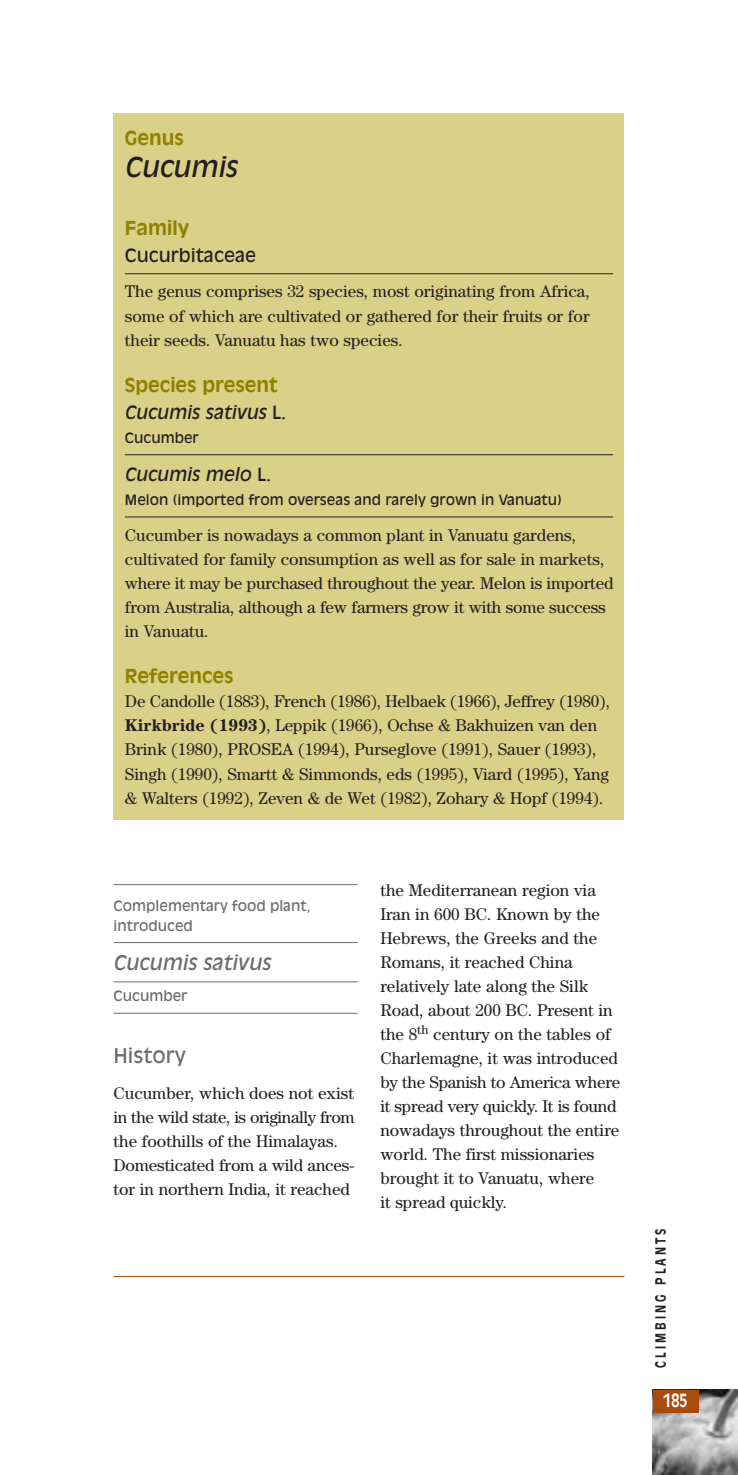
<style>
.page{position:relative;width:738px;height:1475px;background:#fff}
.page>*{position:absolute;margin:0;border:0;box-sizing:border-box;transform-origin:0 0}
.t1{font:italic 27px "Antique Olive";color:#231f20}
.t2{font:italic 20px "Antique Olive";color:#6c6d70}
.t3{font:20px "Antique Olive";color:#6c6d70}
.t4{font:700 19px "Antique Olive";color:#8f8100}
.t5{font:italic 18px "Antique Olive";color:#231f20}
.t6{font:18px "Antique Olive";color:#231f20}
.t7{font:700 18px "Antique Olive";color:#fff;scale:.8 1}
.t8{font:17px/24px "Century";color:#231f20}
.t9{font:14px "Antique Olive";color:#231f20}
.t10{font:14px/20px "Antique Olive";color:#6c6d70}
.t11{font:700 14px "Antique Olive";letter-spacing:.28em;color:#231f20;scale:.8 1}
.s1{font-style:normal}
.s2{font-weight:700}
</style>
<div class="page">
<hr style="left:113px;top:884px;width:244px;height:1px;background:#6c6d70">
<hr style="left:113px;top:941px;width:244px;height:1px;background:#6c6d70">
<hr style="left:113px;top:981px;width:244px;height:1px;background:#6c6d70">
<hr style="left:113px;top:1012px;width:244px;height:1px;background:#6c6d70">
<img style="left:652px;top:1389px;width:84px;height:85px">
<div style="left:652px;top:1389px;width:45px;height:23px;background:#a84b0d"></div>
<hr style="left:113px;top:1275px;width:511px;height:1px;background:#a84b0d">
<div style="left:113px;top:113px;width:511px;height:706px;background:#dbd087"></div>
<hr style="left:125px;top:273px;width:487px;height:1px;background:#231f20">
<hr style="left:125px;top:454px;width:487px;height:1px;background:#231f20">
<hr style="left:125px;top:516px;width:487px;height:1px;background:#231f20">
<p class="t4" style="left:125px;top:130px;width:61px">Genus</p>
<h1 class="t1" style="left:125px;top:156px;width:114px">Cucumis</h1>
<p class="t4" style="left:125px;top:220px;width:66px">Family</p>
<p class="t6" style="left:125px;top:248px;width:133px">Cucurbitaceae</p>
<p class="t8" style="left:125px;top:281px;width:466px;text-align:justify">The genus comprises 32 species, most originating from Africa, some of which are cultivated or gathered for their fruits or for their seeds. Vanuatu has two species.</p>
<p class="t4" style="left:125px;top:377px;width:154px">Species present</p>
<p class="t5" style="left:125px;top:405px;width:162px">Cucumis sativus <span class="s1">L.</span></p>
<p class="t9" style="left:125px;top:432px;width:75px">Cucumber</p>
<p class="t5" style="left:125px;top:467px;width:148px">Cucumis melo <span class="s1">L.</span></p>
<p class="t9" style="left:125px;top:494px;width:438px">Melon (imported from overseas and rarely grown in Vanuatu)</p>
<p class="t8" style="left:125px;top:524px;width:489px">Cucumber is nowadays a common plant in Vanuatu gardens, cultivated for family consumption as well as for sale in markets, where it may be purchased throughout the year. Melon is imported from Australia, although a few farmers grow it with some success in Vanuatu.</p>
<p class="t4" style="left:125px;top:668px;width:110px">References</p>
<p class="t8" style="left:125px;top:691px;width:486px">De Candolle (1883), French (1986), Helbaek (1966), Jeffrey (1980), <span class="s2">Kirkbride (1993)</span>, Leppik (1966), Ochse &amp; Bakhuizen van den Brink (1980), PROSEA (1994), Purseglove (1991), Sauer (1993), Singh (1990), Smartt &amp; Simmonds, eds (1995), Viard (1995), Yang &amp; Walters (1992), Zeven &amp; de Wet (1982), Zohary &amp; Hopf (1994).</p>
<p class="t10" style="left:113px;top:896px;width:198px">Complementary food plant, introduced</p>
<p class="t2" style="left:113px;top:954px;width:159px">Cucumis sativus</p>
<p class="t10" style="left:113px;top:986px;width:75px">Cucumber</p>
<p class="t3" style="left:113px;top:1047px;width:74px">History</p>
<p class="t8" style="left:113px;top:1082px;width:242px">Cucumber, which does not exist in the wild state, is originally from the foothills of the Himalayas.<br>Domesticated from a wild ances&shy;tor in northern India, it reached</p>
<p class="t8" style="left:380px;top:879px;width:241px">the Mediterranean region via<br>Iran in 600 BC. Known by the<br>Hebrews, the Greeks and the<br>Romans, it reached China relatively late along the Silk<br>Road, about 200 BC. Present in the 8<sup>th</sup> century on the tables of<br>Charlemagne, it was introduced by the Spanish to America where it spread very quickly. It is found nowadays throughout the entire world. The first missionaries brought it to Vanuatu, where<br>it spread quickly.</p>
<p class="t11" style="left:654px;top:1367px;width:176px;rotate:-90deg">CLIMBING PLANTS</p>
<p class="t7" style="left:663px;top:1392px;width:32px">185</p>
</div>
